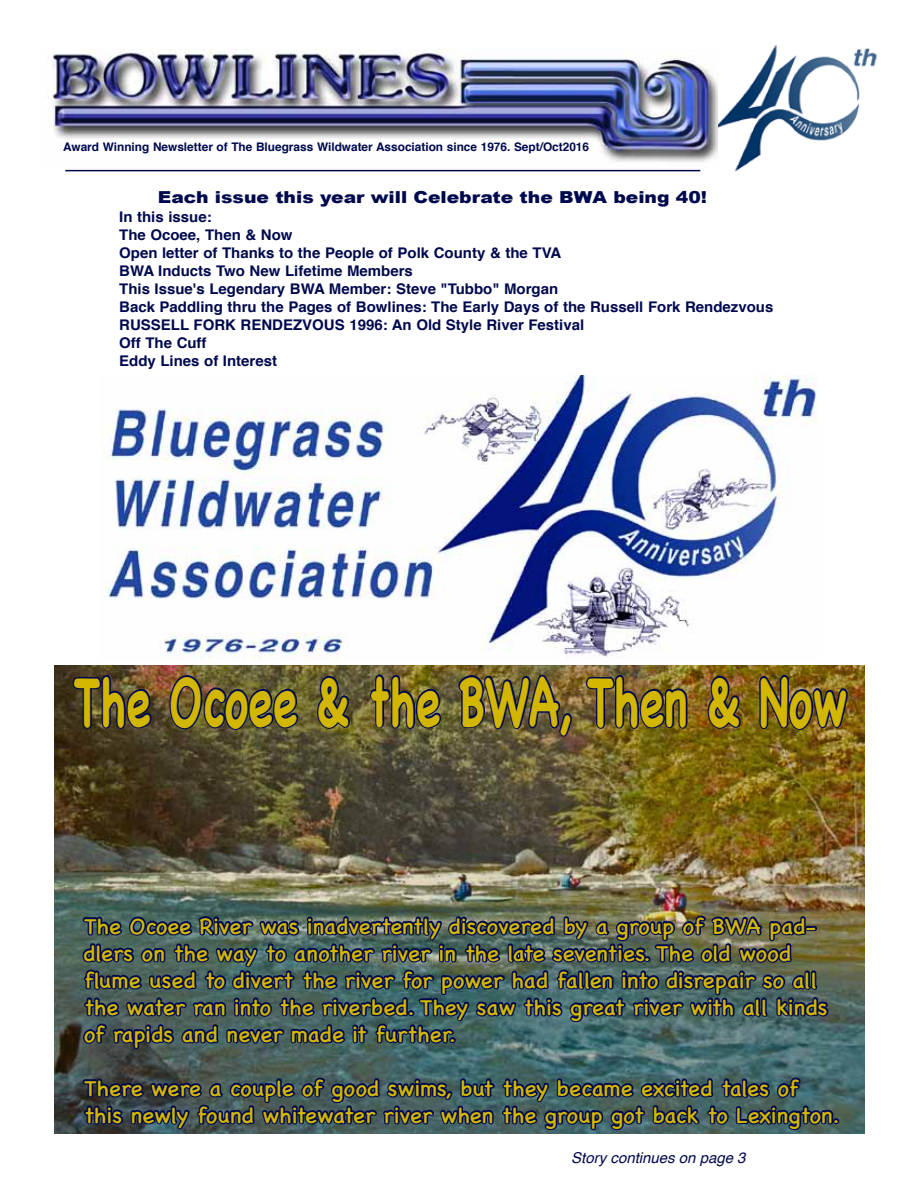
<style>
.page{position:relative;width:918px;height:1188px;background:#fff}
.page>*{position:absolute;margin:0;border:0;box-sizing:border-box;transform-origin:0 0}
.t1{font:700 67.5px "Chalkboard SE";color:#d3b600;scale:.67 1}
.t2{font:22.5px/27px "Chalkboard SE";color:#d3b600}
.t3{font:900 16.5px "Arial";color:#00094d;scale:1.14 1}
.t4{font:italic 15px "Helvetica";color:#00094d}
.t5{font:700 14.7px/18px "Helvetica";color:#00094d}
.t6{font:700 11.85px "Helvetica";color:#00094d}
</style>
<div class="page">
<svg style="left:65px;top:169px;width:636px;height:3px"></svg>
<img style="left:48px;top:49px;width:670px;height:113px">
<hr style="left:65px;top:170px;width:635px;height:1px;background:#00094d">
<img style="left:104px;top:376px;width:713px;height:284px">
<img style="left:718px;top:45px;width:159px;height:127px">
<img style="left:54px;top:665px;width:811px;height:469px">
<svg style="left:71px;top:672px;width:83px;height:59px;background:#3f3633"></svg>
<svg style="left:168px;top:673px;width:184px;height:112px;background:#4f4a35"></svg>
<img style="left:368px;top:672px;width:75px;height:59px">
<img style="left:457px;top:673px;width:117px;height:66px">
<img style="left:584px;top:602px;width:159px;height:159px">
<img style="left:757px;top:672px;width:93px;height:68px">
<img style="left:80px;top:907px;width:762px;height:227px">
<p class="t6" style="left:63px;top:137px;width:527px">Award Winning Newsletter of The Bluegrass Wildwater Association since 1976. Sept/Oct2016</p>
<p class="t3" style="left:158px;top:185px;width:483px">Each issue this year will Celebrate the BWA being 40!</p>
<p class="t5" style="left:119px;top:208px;width:656px">In this issue:<br>The Ocoee, Then &amp; Now<br>Open letter of Thanks to the People of Polk County &amp; the TVA<br>BWA Inducts Two New Lifetime Members<br>This Issue's Legendary BWA Member: Steve "Tubbo" Morgan<br>Back Paddling thru the Pages of Bowlines: The Early Days of the Russell Fork Rendezvous RUSSELL FORK RENDEZVOUS 1996: An Old Style River Festival<br>Off The Cuff<br>Eddy Lines of Interest</p>
<h1 class="t1" style="left:74px;top:662px;width:1155px">The Ocoee &amp; the BWA, Then &amp; Now</h1>
<p class="t2" style="left:84px;top:911px;width:745px">The Ocoee River was inadvertently discovered by a group of BWA pad&shy;dlers on the way to another river in the late seventies. The old wood flume used to divert the river for power had fallen into disrepair so all the water ran into the riverbed. They saw this great river with all kinds of rapids and never made it further.</p>
<p class="t2" style="left:84px;top:1073px;width:757px">There were a couple of good swims, but they became excited tales of this newly found whitewater river when the group got back to Lexington.</p>
<p class="t4" style="left:571px;top:1145px;width:176px">Story continues on page 3</p>
</div>
